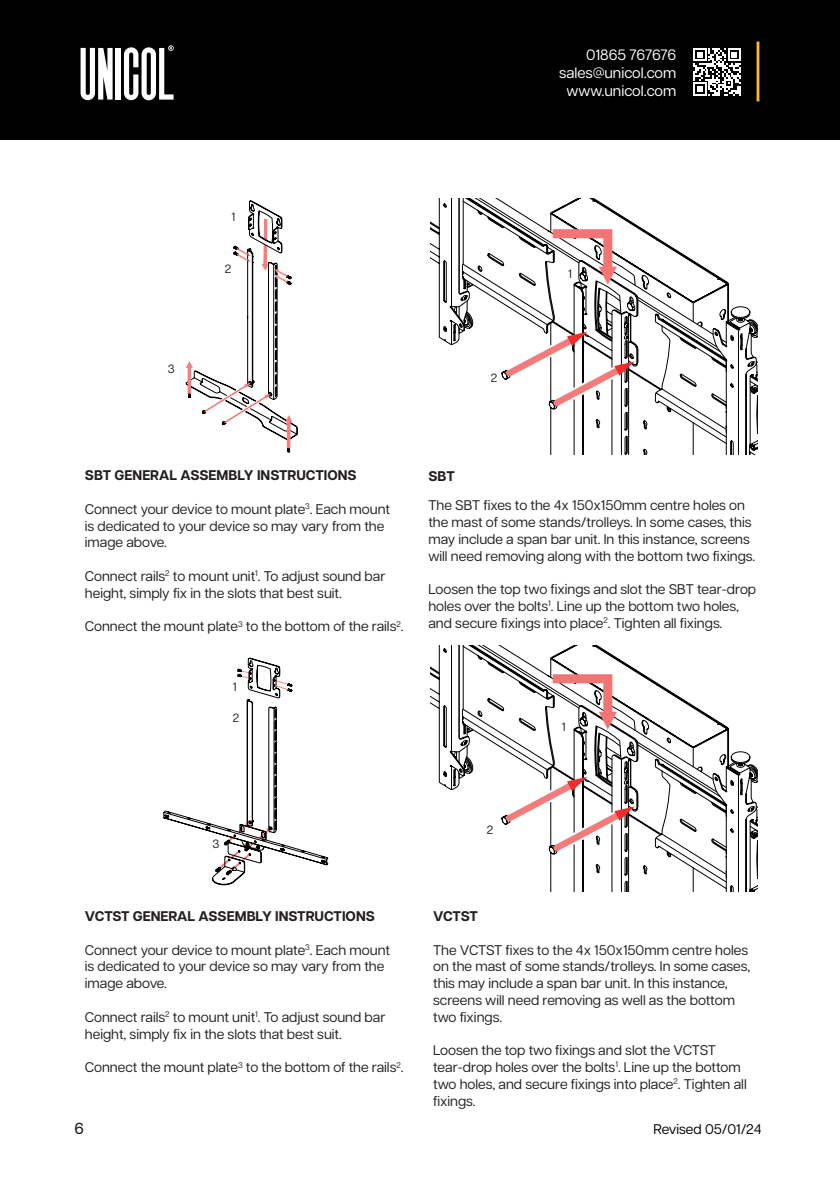
<style>
.page{position:relative;width:840px;height:1191px;background:#fff}
.page>*{position:absolute;margin:0;border:0;box-sizing:border-box;transform-origin:0 0}
.t1{font:500 16px "Articulat CF";color:#231f20}
.t2{font:15px/18px "Articulat CF";color:#fff;text-align:right}
.t3{font:14px/16.8px "Articulat CF";color:#231f20}
.t4{font:700 14px "Articulat CF";color:#231f20}
.t5{font:14px "Articulat CF";color:#000}
.t6{font:12px "Articulat CF";color:#231f20}
</style>
<div class="page">
<hr style="left:839px;top:0;width:1px;height:140px;background:#000">
<div style="left:0;top:0;width:839px;height:140px;background:#000"></div>
<svg style="left:124px;top:45px;width:49px;height:55px"></svg>
<div style="left:116px;top:48px;width:5px;height:52px;background:#fff"></div>
<svg style="left:80px;top:48px;width:32px;height:52px"></svg>
<hr style="left:756px;top:41px;width:3px;height:60px;background:#fdb927">
<svg style="left:693px;top:48px;width:47px;height:48px"></svg>
<svg style="left:186px;top:201px;width:111px;height:251px"></svg>
<svg style="left:430px;top:198px;width:14px;height:143px"></svg>
<svg style="left:444px;top:198px;width:102px;height:147px"></svg>
<svg style="left:550px;top:198px;width:206px;height:256px"></svg>
<svg style="left:485px;top:229px;width:152px;height:225px"></svg>
<svg style="left:430px;top:645px;width:14px;height:141px"></svg>
<svg style="left:444px;top:645px;width:102px;height:145px"></svg>
<svg style="left:550px;top:645px;width:206px;height:246px"></svg>
<svg style="left:485px;top:674px;width:152px;height:217px"></svg>
<svg style="left:163px;top:658px;width:165px;height:227px"></svg>
<p class="t2" style="left:559px;top:44px;width:118px">01865 767676 sales@unicol.com www.unicol.com</p>
<p class="t6" style="left:167px;top:360px;width:8px">3</p>
<p class="t6" style="left:231px;top:208px;width:5px">1</p>
<p class="t6" style="left:224px;top:260px;width:8px">2</p>
<p class="t6" style="left:490px;top:369px;width:8px">2</p>
<p class="t6" style="left:568px;top:265px;width:5px">1</p>
<p class="t4" style="left:85px;top:465px;width:273px">SBT GENERAL ASSEMBLY INSTRUCTIONS</p>
<p class="t3" style="left:85px;top:499px;width:306px">Connect your device to mount plate<sup>3</sup>. Each mount is dedicated to your device so may vary from the image above.</p>
<p class="t3" style="left:85px;top:567px;width:302px">Connect rails<sup>2</sup> to mount unit<sup>1</sup>. To adjust sound bar height, simply fix in the slots that best suit.</p>
<p class="t3" style="left:85px;top:617px;width:320px">Connect the mount plate<sup>3</sup> to the bottom of the rails<sup>2</sup>.</p>
<p class="t6" style="left:233px;top:677px;width:5px">1</p>
<p class="t6" style="left:233px;top:709px;width:8px">2</p>
<p class="t4" style="left:428px;top:466px;width:28px">SBT</p>
<p class="t3" style="left:428px;top:496px;width:328px">The SBT fixes to the 4x 150x150mm centre holes on the mast of some stands/trolleys. In some cases, this may include a span bar unit. In this instance, screens will need removing along with the bottom two fixings.</p>
<p class="t3" style="left:428px;top:580px;width:329px">Loosen the top two fixings and slot the SBT tear-drop holes over the bolts<sup>1</sup>. Line up the bottom two holes, and secure fixings into place<sup>2</sup>. Tighten all fixings.</p>
<p class="t6" style="left:561px;top:717px;width:5px">1</p>
<p class="t6" style="left:212px;top:835px;width:8px">3</p>
<p class="t4" style="left:85px;top:905px;width:291px">VCTST GENERAL ASSEMBLY INSTRUCTIONS</p>
<p class="t3" style="left:85px;top:940px;width:306px">Connect your device to mount plate<sup>3</sup>. Each mount is dedicated to your device so may vary from the image above.</p>
<p class="t3" style="left:85px;top:1007px;width:302px">Connect rails<sup>2</sup> to mount unit<sup>1</sup>. To adjust sound bar height, simply fix in the slots that best suit.</p>
<p class="t3" style="left:85px;top:1058px;width:320px">Connect the mount plate<sup>3</sup> to the bottom of the rails<sup>2</sup>.</p>
<p class="t6" style="left:486px;top:821px;width:8px">2</p>
<p class="t4" style="left:433px;top:905px;width:46px">VCTST</p>
<p class="t3" style="left:433px;top:940px;width:318px">The VCTST fixes to the 4x 150x150mm centre holes on the mast of some stands/trolleys. In some cases, this may include a span bar unit. In this instance, screens will need removing as well as the bottom two fixings.</p>
<p class="t3" style="left:433px;top:1041px;width:315px">Loosen the top two fixings and slot the VCTST tear-drop holes over the bolts<sup>1</sup>. Line up the bottom two holes, and secure fixings into place<sup>2</sup>. Tighten all fixings.</p>
<p class="t1" style="left:74px;top:1116px;width:11px">6</p>
<p class="t5" style="left:653px;top:1118px;width:109px">Revised 05/01/24</p>
</div>
